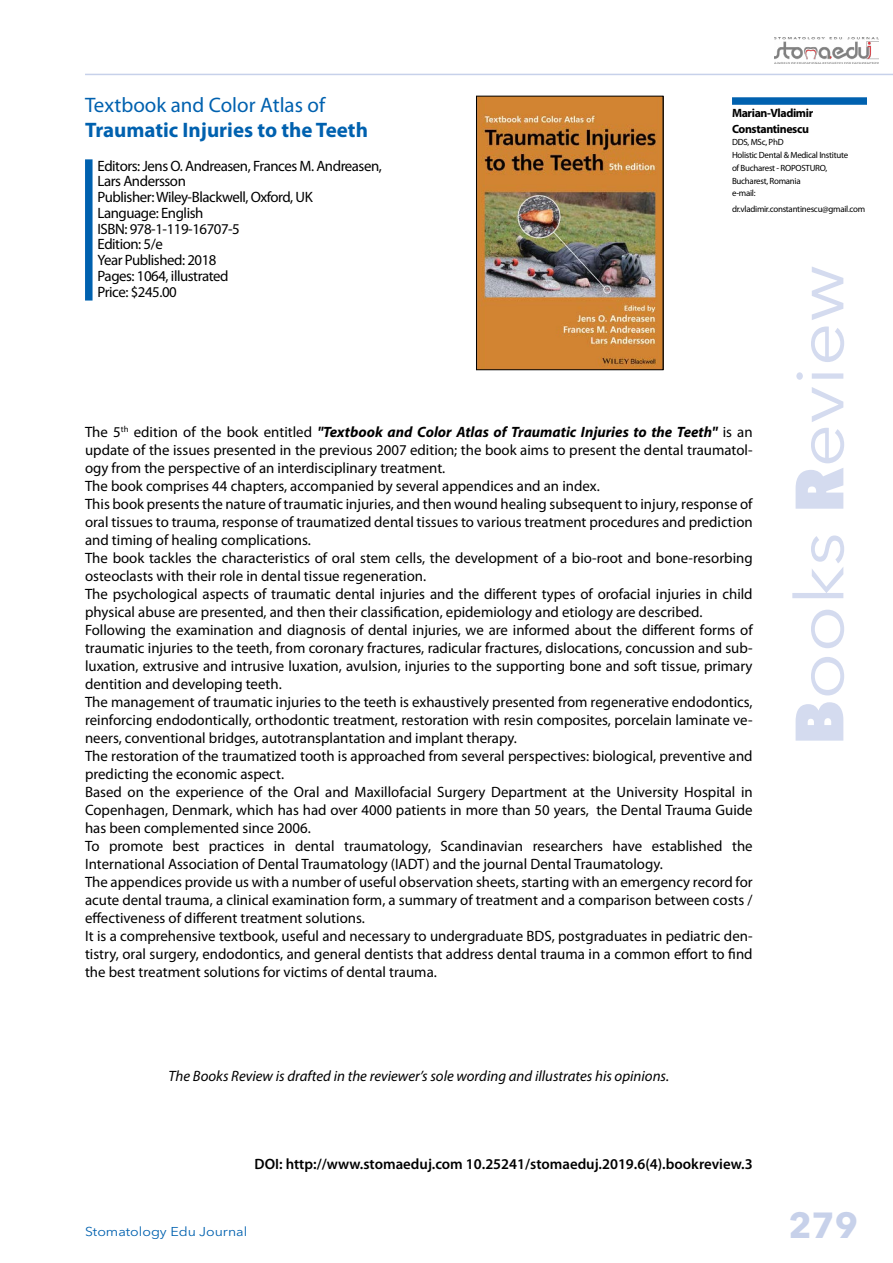
<style>
.page{position:relative;width:893px;height:1263px;background:#fff}
.page>*{position:absolute;margin:0;border:0;box-sizing:border-box;transform-origin:0 0}
.t1{font:67.5px "Avenir Next LT Pro";color:#d4dbef;scale:1.15 1}
.t2{font:700 36px "Avenir Next LT Pro";color:#c7d1ea}
.t3{font:700 21px "Myriad Pro";color:#0061af}
.t4{font:21px "Myriad Pro";color:#0061af}
.t5{font:15px/18px "Myriad Pro";color:#000}
.t6{font:15px/15.8px "Myriad Pro";letter-spacing:-.03em;color:#000}
.t7{font:italic 15px "Myriad Pro";color:#000}
.t8{font:600 15px "Myriad Pro";color:#000}
.t9{font:12.75px "Avenir Next LT Pro";color:#0061af;scale:1.11 1}
.t10{font:700 12px/15.8px "Myriad Pro";letter-spacing:-.03em;color:#000}
.t11{font:9px/12.8px "Myriad Pro";letter-spacing:-.03em;color:#000}
.s1{font-weight:800;font-stretch:condensed}
.s2{font-weight:700;font-style:italic}
</style>
<div class="page">
<hr style="left:85px;top:74px;width:808px;height:1px;background:#c7d1ea">
<img style="left:775px;top:38px;width:103px;height:25px">
<img style="left:478px;top:98px;width:183px;height:270px">
<div style="left:476px;top:96px;width:187px;height:274px;border:1px solid #000"></div>
<div style="left:85px;top:159px;width:8px;height:142px;background:#0061af"></div>
<div style="left:732px;top:97px;width:135px;height:8px;background:#0061af"></div>
<h3 class="t4" style="left:85px;top:92px;width:242px">Textbook and Color Atlas of</h3>
<h3 class="t3" style="left:85px;top:118px;width:284px">Traumatic Injuries to the Teeth</h3>
<p class="t6" style="left:98px;top:157px;width:286px">Editors: Jens O. Andreasen, Frances M. Andreasen,<br>Lars Andersson<br>Publisher: Wiley-Blackwell, Oxford, UK<br>Language: English<br>ISBN: 978-1-119-16707-5<br>Edition: 5/e<br>Year Published: 2018<br>Pages: 1064, illustrated<br>Price: $245.00</p>
<p class="t10" style="left:732px;top:105px;width:83px">Marian-Vladimir<br>Constantinescu</p>
<p class="t11" style="left:732px;top:136px;width:118px">DDS, MSc, PhD<br>Holistic Dental &amp; Medical Institute of Bucharest - ROPOSTURO,<br>Bucharest, Romania<br>e-mail:</p>
<p class="t11" style="left:732px;top:203px;width:135px">dr.vladimir.constantinescu@gmail.com</p>
<h1 class="t1" style="left:780px;top:745px;width:419px;rotate:-90deg"><span class="s1">B</span>ooks <span class="s1">R</span>eview</h1>
<p class="t5" style="left:85px;top:423px;width:669px">The 5<sup>th</sup> edition of the book entitled <span class="s2">"Textbook and Color Atlas of Traumatic Injuries to the Teeth"</span> is an update of the issues presented in the previous 2007 edition; the book aims to present the dental traumatol&shy;ogy from the perspective of an interdisciplinary treatment.<br>The book comprises 44 chapters, accompanied by several appendices and an index.<br>This book presents the nature of traumatic injuries, and then wound healing subsequent to injury, response of oral tissues to trauma, response of traumatized dental tissues to various treatment procedures and prediction and timing of healing complications.<br>The book tackles the characteristics of oral stem cells, the development of a bio-root and bone-resorbing osteoclasts with their role in dental tissue regeneration.<br>The psychological aspects of traumatic dental injuries and the different types of orofacial injuries in child physical abuse are presented, and then their classification, epidemiology and etiology are described.<br>Following the examination and diagnosis of dental injuries, we are informed about the different forms of traumatic injuries to the teeth, from coronary fractures, radicular fractures, dislocations, concussion and sub&shy;luxation, extrusive and intrusive luxation, avulsion, injuries to the supporting bone and soft tissue, primary dentition and developing teeth.<br>The management of traumatic injuries to the teeth is exhaustively presented from regenerative endodontics, reinforcing endodontically, orthodontic treatment, restoration with resin composites, porcelain laminate ve&shy;neers, conventional bridges, autotransplantation and implant therapy.<br>The restoration of the traumatized tooth is approached from several perspectives: biological, preventive and predicting the economic aspect.<br>Based on the experience of the Oral and Maxillofacial Surgery Department at the University Hospital in Copenhagen, Denmark, which has had over 4000 patients in more than 50 years, the Dental Trauma Guide has been complemented since 2006.<br>To promote best practices in dental traumatology, Scandinavian researchers have established the International Association of Dental Traumatology (IADT) and the journal Dental Traumatology.<br>The appendices provide us with a number of useful observation sheets, starting with an emergency record for acute dental trauma, a clinical examination form, a summary of treatment and a comparison between costs / effectiveness of different treatment solutions.<br>It is a comprehensive textbook, useful and necessary to undergraduate BDS, postgraduates in pediatric den&shy;tistry, oral surgery, endodontics, and general dentists that address dental trauma in a common effort to find the best treatment solutions for victims of dental trauma.</p>
<p class="t7" style="left:169px;top:1066px;width:502px">The Books Review is drafted in the reviewer’s sole wording and illustrates his opinions.</p>
<p class="t8" style="left:255px;top:1154px;width:500px">DOI: http://www.stomaeduj.com 10.25241/stomaeduj.2019.6(4).bookreview.3</p>
<p class="t9" style="left:85px;top:1223px;width:148px">Stomatology Edu Journal</p>
<h2 class="t2" style="left:788px;top:1204px;width:71px">279</h2>
</div>
